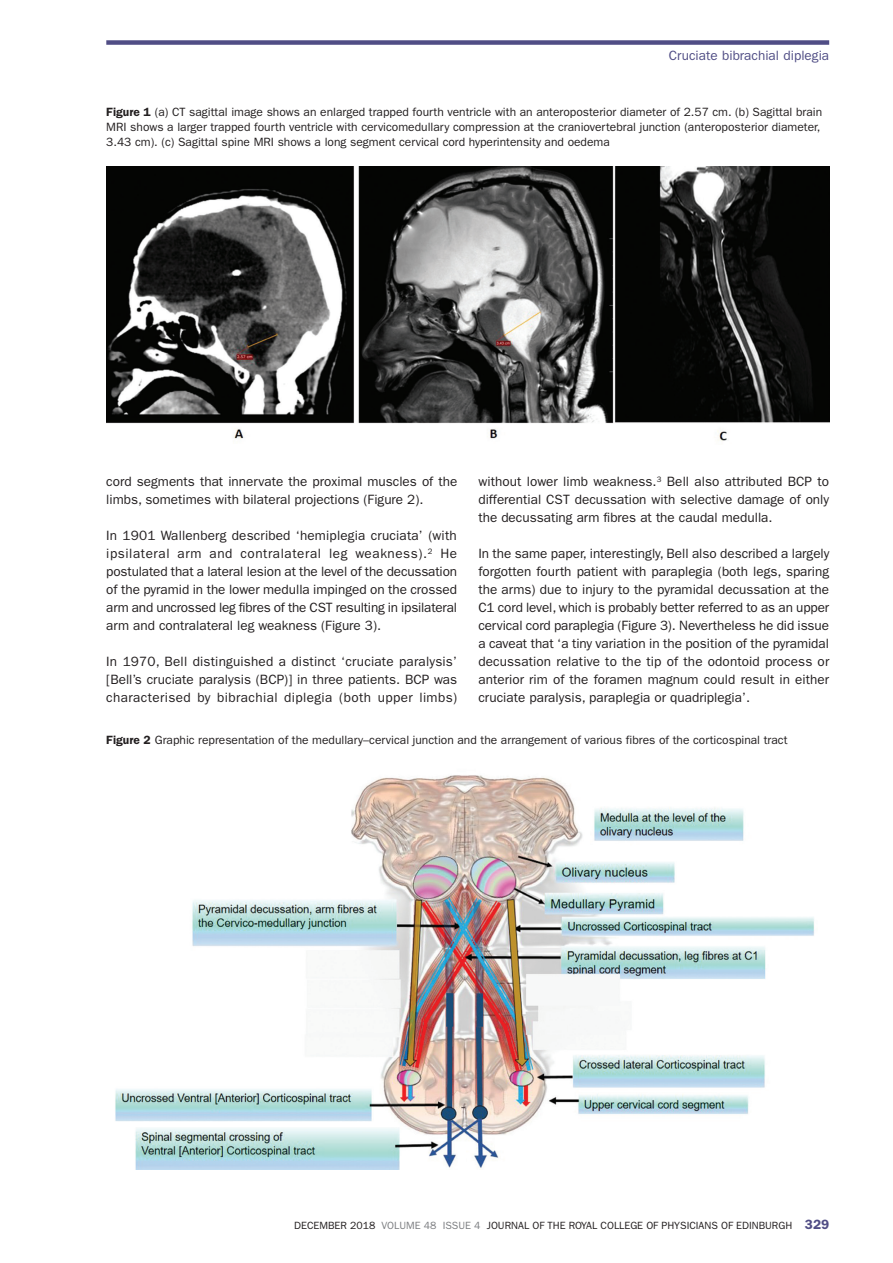
<style>
.page{position:relative;width:893px;height:1263px;background:#fff}
.page>*{position:absolute;margin:0;border:0;box-sizing:border-box;transform-origin:0 0}
.t1{font:13.5px/18px "ITC Franklin Gothic Std";color:#231f20;text-align:justify}
.t2{font:13.5px "ITC Franklin Gothic Std";color:#504d85}
.t3{font:12px/15px "ITC Franklin Gothic Std";color:#231f20}
.t4{font:10.5px "ITC Franklin Gothic Std";color:#231f20}
.s1{font-weight:600}
.s2{color:#7c7e81}
.s3{font-weight:600;font-size:13.5px;color:#504d85}
</style>
<div class="page">
<div style="left:106px;top:40px;width:723px;height:5px;background:#504d85"></div>
<img style="left:106px;top:167px;width:723px;height:274px">
<img style="left:115px;top:775px;width:699px;height:394px">
<p class="t2" style="left:669px;top:48px;width:162px">Cruciate bibrachial diplegia</p>
<p class="t3" style="left:106px;top:104px;width:717px"><span class="s1">Figure 1</span> (a) CT sagittal image shows an enlarged trapped fourth ventricle with an anteroposterior diameter of 2.57 cm. (b) Sagittal brain<br>MRI shows a larger trapped fourth ventricle with cervicomedullary compression at the craniovertebral junction (anteroposterior diameter,<br>3.43 cm). (c) Sagittal spine MRI shows a long segment cervical cord hyperintensity and oedema</p>
<p class="t1" style="left:106px;top:473px;width:353px">cord segments that innervate the proximal muscles of the limbs, sometimes with bilateral projections (Figure 2).</p>
<p class="t1" style="left:106px;top:527px;width:352px">In 1901 Wallenberg described ‘hemiplegia cruciata’ (with ipsilateral arm and contralateral leg weakness).<sup>2</sup> He postulated that a lateral lesion at the level of the decussation of the pyramid in the lower medulla impinged on the crossed arm and uncrossed leg fibres of the CST resulting in ipsilateral arm and contralateral leg weakness (Figure 3).</p>
<p class="t1" style="left:106px;top:653px;width:352px">In 1970, Bell distinguished a distinct ‘cruciate paralysis’ [Bell’s cruciate paralysis (BCP)] in three patients. BCP was characterised by bibrachial diplegia (both upper limbs)</p>
<p class="t1" style="left:478px;top:472px;width:352px">without lower limb weakness.<sup>3</sup> Bell also attributed BCP to differential CST decussation with selective damage of only the decussating arm fibres at the caudal medulla.</p>
<p class="t1" style="left:478px;top:545px;width:353px">In the same paper, interestingly, Bell also described a largely forgotten fourth patient with paraplegia (both legs, sparing the arms) due to injury to the pyramidal decussation at the C1 cord level, which is probably better referred to as an upper cervical cord paraplegia (Figure 3). Nevertheless he did issue a caveat that ‘a tiny variation in the position of the pyramidal decussation relative to the tip of the odontoid process or anterior rim of the foramen magnum could result in either cruciate paralysis, paraplegia or quadriplegia’.</p>
<p class="t3" style="left:106px;top:732px;width:683px"><span class="s1">Figure 2</span> Graphic representation of the medullary–cervical junction and the arrangement of various fibres of the corticospinal tract</p>
<p class="t4" style="left:294px;top:1219px;width:536px">DECEMBER 2018 <span class="s2">VOLUME 48 ISSUE 4</span> JOURNAL OF THE ROYAL COLLEGE OF PHYSICIANS OF EDINBURGH <span class="s3">329</span></p>
</div>
